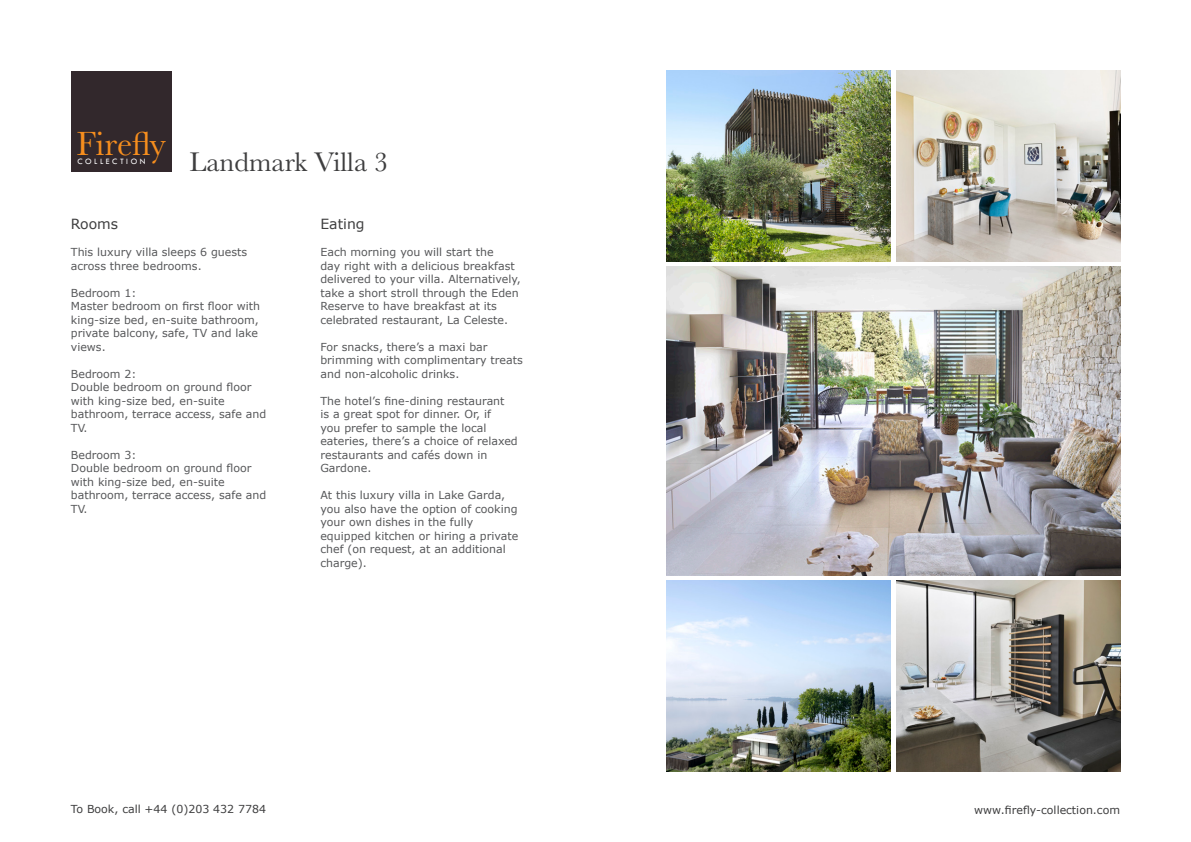
<style>
.page{position:relative;width:1191px;height:842px;background:#fff}
.page>*{position:absolute;margin:0;border:0;box-sizing:border-box;transform-origin:0 0}
.t1{font:34.9px "Baskerville";color:#f68e1e}
.t2{font:28px "Baskerville";color:#3e3e3f}
.t3{font:14px "Verdana";color:#3e3e3f}
.t4{font:11px/13.5px "Verdana";color:#57585a}
.t5{font:11px "Verdana";color:#3e3e3f}
.t6{font:8.5px "Tw Cen MT Std";letter-spacing:.3em;color:#fff}
</style>
<div class="page">
<div style="left:71px;top:71px;width:101px;height:101px;background:#32282c"></div>
<img style="left:666px;top:71px;width:224px;height:190px">
<img style="left:896px;top:71px;width:224px;height:190px">
<img style="left:666px;top:267px;width:454px;height:308px">
<img style="left:896px;top:581px;width:224px;height:190px">
<img style="left:666px;top:581px;width:224px;height:190px">
<p class="t1" style="left:77px;top:121px;width:91px">Firefly</p>
<p class="t6" style="left:77px;top:156px;width:70px">COLLECTION</p>
<p class="t2" style="left:190px;top:144px;width:200px">Landmark Villa 3</p>
<p class="t3" style="left:71px;top:215px;width:49px">Rooms</p>
<p class="t4" style="left:71px;top:245px;width:178px">This luxury villa sleeps 6 guests across three bedrooms.</p>
<p class="t4" style="left:71px;top:286px;width:67px">Bedroom 1:</p>
<p class="t4" style="left:71px;top:299px;width:191px">Master bedroom on first floor with king-size bed, en-suite bathroom, private balcony, safe, TV and lake views.</p>
<p class="t4" style="left:71px;top:367px;width:67px">Bedroom 2:</p>
<p class="t4" style="left:71px;top:380px;width:197px">Double bedroom on ground floor with king-size bed, en-suite bathroom, terrace access, safe and<br>TV.</p>
<p class="t4" style="left:71px;top:448px;width:67px">Bedroom 3:</p>
<p class="t4" style="left:71px;top:461px;width:197px">Double bedroom on ground floor with king-size bed, en-suite bathroom, terrace access, safe and<br>TV.</p>
<p class="t3" style="left:320px;top:215px;width:46px">Eating</p>
<p class="t4" style="left:320px;top:245px;width:202px">Each morning you will start the<br>day right with a delicious breakfast delivered to your villa. Alternatively, take a short stroll through the Eden Reserve to have breakfast at its celebrated restaurant, La Celeste.</p>
<p class="t4" style="left:320px;top:340px;width:204px">For snacks, there’s a maxi bar brimming with complimentary treats and non-alcoholic drinks.</p>
<p class="t4" style="left:320px;top:394px;width:199px">The hotel’s fine-dining restaurant<br>is a great spot for dinner. Or, if<br>you prefer to sample the local eateries, there’s a choice of relaxed restaurants and cafés down in<br>Gardone.</p>
<p class="t4" style="left:320px;top:488px;width:199px">At this luxury villa in Lake Garda, you also have the option of cooking your own dishes in the fully equipped kitchen or hiring a private chef (on request, at an additional charge).</p>
<p class="t5" style="left:71px;top:802px;width:197px">To Book, call +44 (0)203 432 7784</p>
<p class="t5" style="left:974px;top:803px;width:147px">www.firefly-collection.com</p>
</div>
